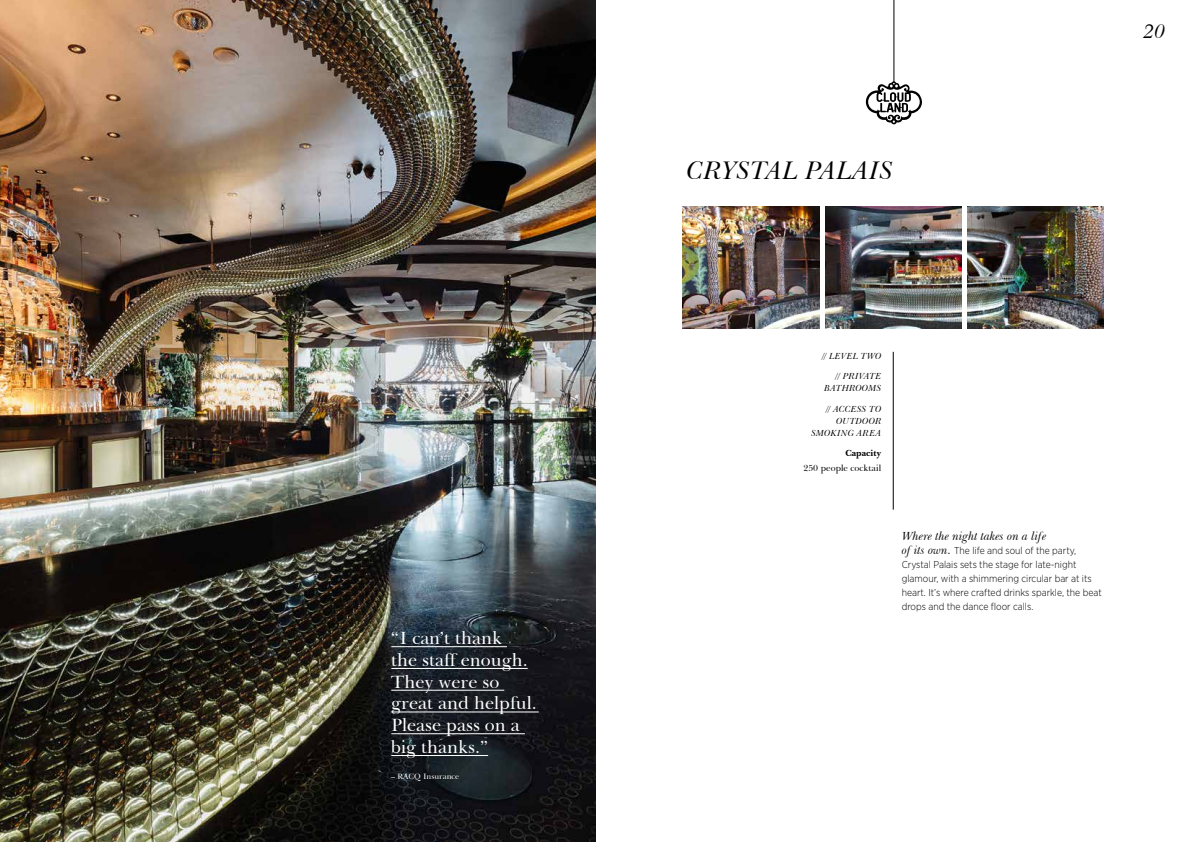
<style>
.page{position:relative;width:1191px;height:842px;background:#fff}
.page>*{position:absolute;margin:0;border:0;box-sizing:border-box;transform-origin:0 0}
.t1{font:italic 26px "Baskerville BT";color:#000}
.t2{font:italic 20px "Baskerville BT";color:#000}
.t3{font:18.1px/21.8px "Baskerville BT";color:#fff}
.t4{font:italic 12px "Baskerville BT";color:#000}
.t5{font:300 10px/14px "Gotham Narrow";color:#000}
.t6{font:italic 9px/12px "Baskerville BT";color:#000;text-align:right}
.t7{font:9px "Baskerville BT";color:#000}
.t8{font:700 9px "Baskerville BT";color:#000}
.t9{font:8px "Baskerville BT";color:#fff}
.s1{font-family:"Baskerville BT";font-weight:400;font-style:italic;font-size:12px}
</style>
<div class="page">
<img style="left:0;top:0;width:595px;height:842px">
<hr style="left:893px;top:352px;width:1px;height:158px;background:#000">
<img style="left:682px;top:207px;width:137px;height:121px">
<img style="left:825px;top:207px;width:136px;height:121px">
<img style="left:967px;top:207px;width:136px;height:121px">
<svg style="left:866px;top:81px;width:56px;height:43px"></svg>
<hr style="left:893px;top:0;width:1px;height:82px;background:#000">
<hr style="left:391px;top:646px;width:116px;height:1px;background:#fff">
<hr style="left:391px;top:668px;width:136px;height:1px;background:#fff">
<hr style="left:391px;top:690px;width:113px;height:1px;background:#fff">
<hr style="left:391px;top:711px;width:148px;height:1px;background:#fff">
<hr style="left:391px;top:733px;width:134px;height:1px;background:#fff">
<hr style="left:391px;top:755px;width:97px;height:1px;background:#fff">
<h3 class="t3" style="left:391px;top:627px;width:147px">“I can’t thank<br>the staff enough.<br>They were so great and helpful.<br>Please pass on a big thanks.”</h3>
<p class="t9" style="left:391px;top:771px;width:69px">– RACQ Insurance</p>
<h1 class="t1" style="left:686px;top:154px;width:208px">CRYSTAL PALAIS</h1>
<h2 class="t2" style="left:1143px;top:19px;width:23px">20</h2>
<p class="t6" style="left:822px;top:350px;width:61px">// LEVEL TWO</p>
<p class="t6" style="left:824px;top:370px;width:59px">// PRIVATE<br>BATHROOMS</p>
<p class="t6" style="left:811px;top:403px;width:72px">// ACCESS TO<br>OUTDOOR<br>SMOKING AREA</p>
<p class="t8" style="left:845px;top:447px;width:38px">Capacity</p>
<p class="t7" style="left:803px;top:462px;width:79px">250 people cocktail</p>
<p class="t4" style="left:901px;top:528px;width:146px">Where the night takes on a life</p>
<p class="t5" style="left:901px;top:543px;width:201px"><span class="s1">of its own.</span> The life and soul of the party, Crystal Palais sets the stage for late-night glamour, with a shimmering circular bar at its heart. It’s where crafted drinks sparkle, the beat drops and the dance floor calls.</p>
</div>
